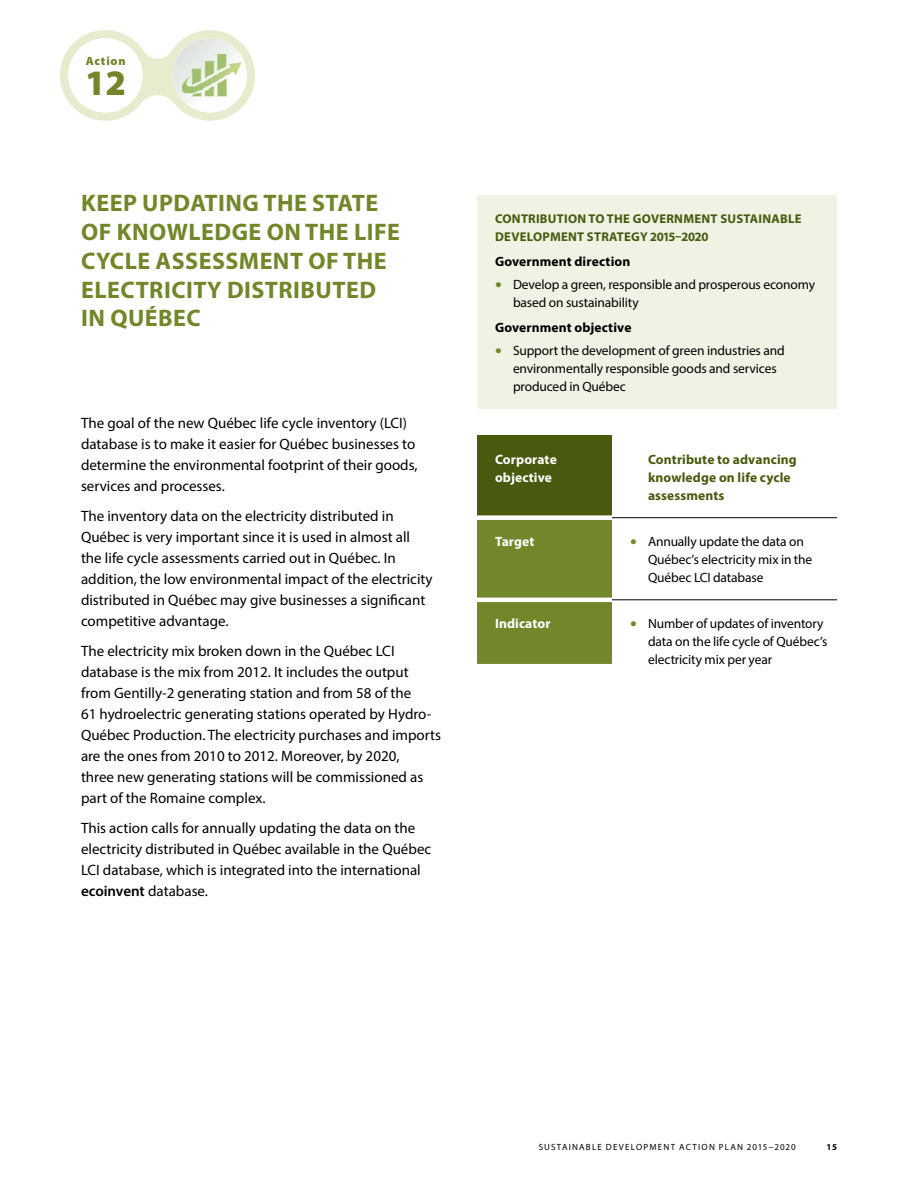
<style>
.page{position:relative;width:918px;height:1188px;background:#fff}
.page>*{position:absolute;margin:0;border:0;box-sizing:border-box;transform-origin:0 0}
.TEXT___H1_Action{font:900 36px "Myriad Pro";color:#72872a}
.TEXT___H1{font:700 24px/28.8px "Myriad Pro";letter-spacing:.02em;color:#72872a}
.TEXT___texte_courant{font:15px/21px "Myriad Pro";color:#000}
.t1{font:13.5px/18px "Myriad Pro";letter-spacing:-.01em;color:#000}
.TABLEAU_1___Objectif{font:700 13.5px/18px "Myriad Pro";letter-spacing:.01em;color:#485a0e}
.ENCADRÉ___Texte_gras{font:700 13.5px "Myriad Pro";letter-spacing:.01em;color:#000}
.TABLEAU_1___gras_ren{font:700 13.5px/18px "Myriad Pro";letter-spacing:.01em;color:#fff}
.ENCADRÉ___H2{font:700 12.75px/18px "Myriad Pro";letter-spacing:.02em;color:#485a0e}
.TEXT___H1_Action-2{font:900 12px "Myriad Pro";letter-spacing:.065em;color:#72872a}
.t2{font:9px "Myriad Pro";letter-spacing:.135em;color:#000}
.t3{font:700 9px "Myriad Pro";color:#000}
.s1{font-weight:600}
.s2{font-size:24px;color:#72872a}
</style>
<div class="page">
<svg style="left:60px;top:30px;width:195px;height:91px"></svg>
<div style="left:477px;top:195px;width:360px;height:214px;background:#eff3e4"></div>
<div style="left:477px;top:436px;width:135px;height:82px;background:#485a0e"></div>
<div style="left:477px;top:520px;width:135px;height:144px;background:#72872a"></div>
<div style="left:477px;top:515px;width:135px;height:5px;background:#fff"></div>
<hr style="left:477px;top:598px;width:135px;height:4px;background:#fff">
<hr style="left:612px;top:517px;width:225px;height:1px;background:#000">
<hr style="left:612px;top:600px;width:225px;height:1px;background:#000">
<h1 class="TEXT___H1_Action-2" style="left:86px;top:54px;width:41px">Action</h1>
<h1 class="TEXT___H1_Action" style="left:85px;top:62px;width:42px">12</h1>
<h1 class="TEXT___H1" style="left:81px;top:188px;width:320px">KEEP UPDATING THE STATE<br>OF KNOWLEDGE ON THE LIFE<br>CYCLE ASSESSMENT OF THE<br>ELECTRICITY DISTRIBUTED<br>IN QUÉBEC</h1>
<p class="TEXT___texte_courant" style="left:81px;top:413px;width:338px">The goal of the new Québec life cycle inventory (LCI) database is to make it easier for Québec businesses to determine the environmental footprint of their goods, services and processes.</p>
<p class="TEXT___texte_courant" style="left:81px;top:506px;width:353px">The inventory data on the electricity distributed in Québec is very important since it is used in almost all the life cycle assessments carried out in Québec. In addition, the low environmental impact of the electricity distributed in Québec may give businesses a significant competitive advantage.</p>
<p class="TEXT___texte_courant" style="left:81px;top:641px;width:361px">The electricity mix broken down in the Québec LCI database is the mix from 2012. It includes the output from Gentilly-2 generating station and from 58 of the<br>61 hydroelectric generating stations operated by Hydro-Québec Production. The electricity purchases and imports are the ones from 2010 to 2012. Moreover, by 2020,<br>three new generating stations will be commissioned as part of the Romaine complex.</p>
<p class="TEXT___texte_courant" style="left:81px;top:818px;width:352px">This action calls for annually updating the data on the electricity distributed in Québec available in the Québec LCI database, which is integrated into the international <span class="s1">ecoinvent</span> database.</p>
<h2 class="ENCADRÉ___H2" style="left:495px;top:209px;width:308px">CONTRIBUTION TO THE GOVERNMENT SUSTAINABLE<br>DEVELOPMENT STRATEGY 2015–2020</h2>
<p class="ENCADRÉ___Texte_gras" style="left:495px;top:253px;width:137px">Government direction</p>
<p class="t1" style="left:513px;top:275px;width:304px;text-indent:-18px"><span class="s2">•</span> Develop a green, responsible and prosperous economy based on sustainability</p>
<p class="ENCADRÉ___Texte_gras" style="left:495px;top:319px;width:138px">Government objective</p>
<p class="t1" style="left:513px;top:341px;width:273px;text-indent:-18px"><span class="s2">•</span> Support the development of green industries and environmentally responsible goods and services produced in Québec</p>
<p class="TABLEAU_1___gras_ren" style="left:495px;top:450px;width:63px">Corporate objective</p>
<p class="TABLEAU_1___Objectif" style="left:648px;top:450px;width:150px">Contribute to advancing knowledge on life cycle assessments</p>
<p class="TABLEAU_1___gras_ren" style="left:495px;top:532px;width:41px">Target</p>
<p class="t1" style="left:648px;top:532px;width:166px;text-indent:-18px"><span class="s2">•</span> Annually update the data on<br>Québec’s electricity mix in the<br>Québec LCI database</p>
<p class="TABLEAU_1___gras_ren" style="left:495px;top:614px;width:57px">Indicator</p>
<p class="t1" style="left:648px;top:614px;width:181px;text-indent:-18px"><span class="s2">•</span> Number of updates of inventory data on the life cycle of Québec’s electricity mix per year</p>
<p class="t2" style="left:539px;top:1141px;width:259px">SUSTAINABLE DEVELOPMENT ACTION PLAN 2015−2020</p>
<p class="t3" style="left:826px;top:1141px;width:12px">15</p>
</div>
